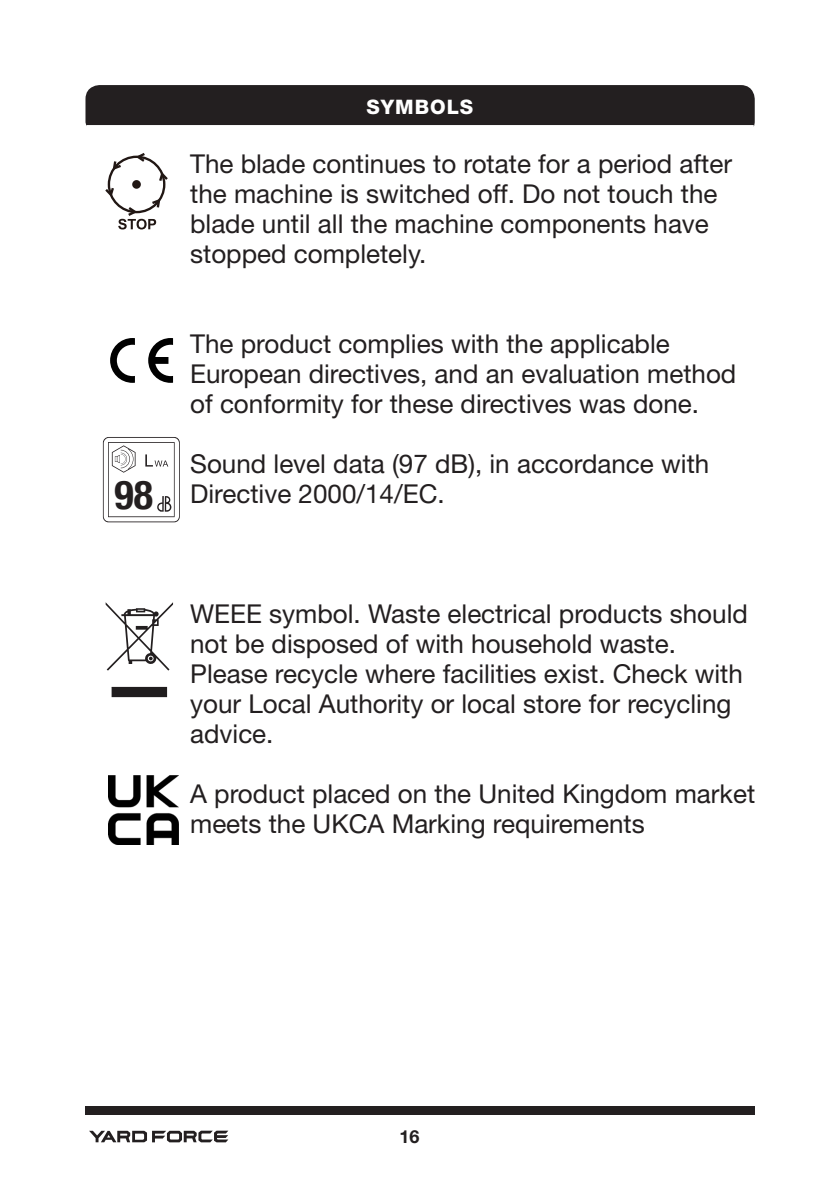
<style>
.page{position:relative;width:840px;height:1191px;background:#fff}
.page>*{position:absolute;margin:0;border:0;box-sizing:border-box;transform-origin:0 0}
.t1{font:700 condensed 40px "Helvetica Neue";color:#231f20}
.t2{font:26px/30px "Helvetica Neue LT Std";color:#231f20}
.t3{font:800 20px "Helvetica Neue LT Pro";letter-spacing:.05em;color:#fff}
.t4{font:700 18px "Helvetica Neue LT Pro";color:#231f20}
</style>
<div class="page">
<div style="left:85px;top:1106px;width:669px;height:8px;background:#231f20"></div>
<svg style="left:89px;top:1130px;width:139px;height:12px"></svg>
<svg style="left:85px;top:85px;width:669px;height:42px;background:#2e2a2b"></svg>
<svg style="left:105px;top:153px;width:63px;height:76px"></svg>
<svg style="left:110px;top:338px;width:25px;height:45px"></svg>
<svg style="left:148px;top:338px;width:25px;height:45px"></svg>
<svg style="left:111px;top:687px;width:56px;height:10px"></svg>
<svg style="left:106px;top:602px;width:67px;height:68px"></svg>
<svg style="left:103px;top:437px;width:77px;height:85px"></svg>
<img style="left:109px;top:775px;width:70px;height:70px">
<p class="t1" style="left:115px;top:471px;width:40px">98</p>
<p class="t3" style="left:366px;top:95px;width:108px">SYMBOLS</p>
<p class="t2" style="left:190px;top:148px;width:543px">The blade continues to rotate for a period after the machine is switched off. Do not touch the blade until all the machine components have stopped completely.</p>
<p class="t2" style="left:190px;top:328px;width:547px">The product complies with the applicable<br>European directives, and an evaluation method of conformity for these directives was done.</p>
<p class="t2" style="left:190px;top:448px;width:520px">Sound level data (97 dB), in accordance with<br>Directive 2000/14/EC.</p>
<p class="t2" style="left:190px;top:598px;width:559px">WEEE symbol. Waste electrical products should not be disposed of with household waste.<br>Please recycle where facilities exist. Check with your Local Authority or local store for recycling advice.</p>
<p class="t2" style="left:190px;top:778px;width:566px">A product placed on the United Kingdom market meets the UKCA Marking requirements</p>
<p class="t4" style="left:399px;top:1125px;width:22px">16</p>
</div>
